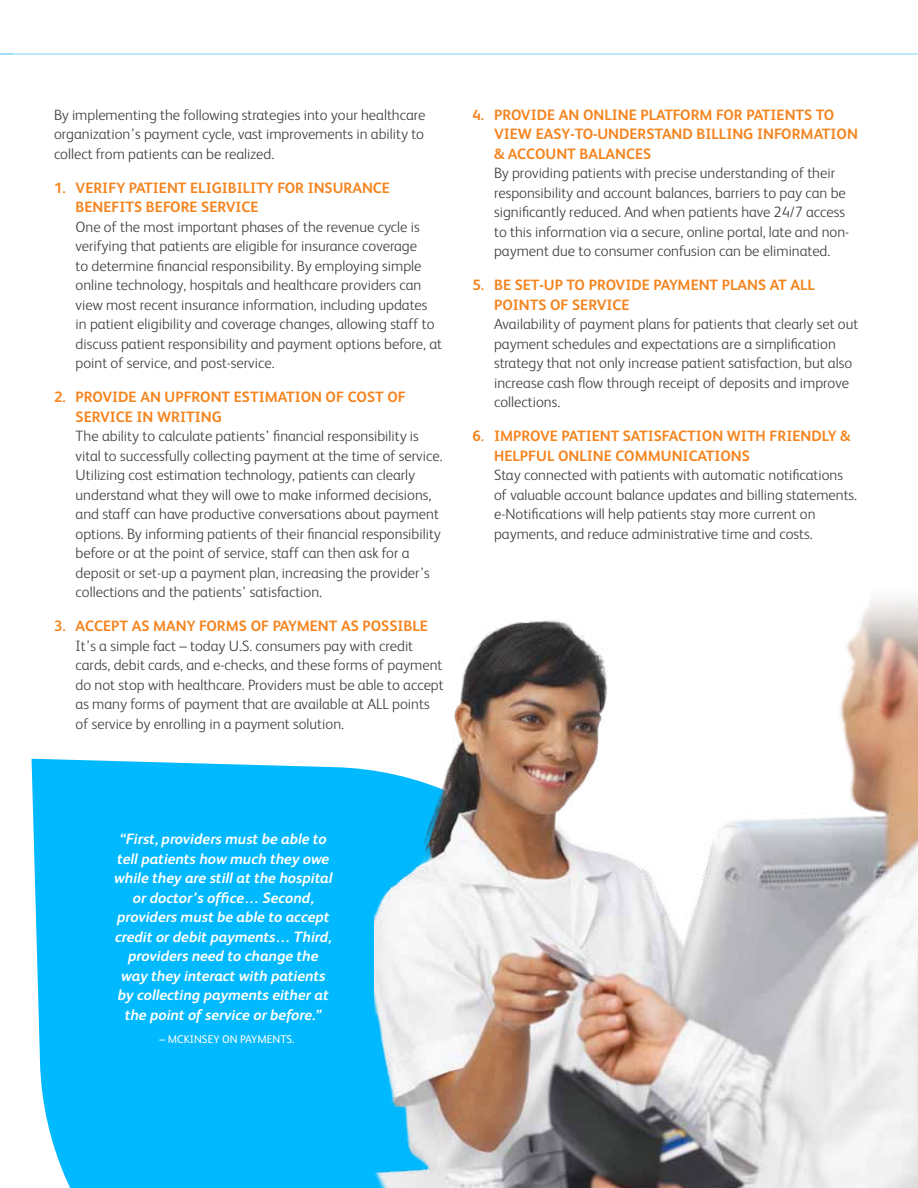
<style>
.page{position:relative;width:918px;height:1188px;background:#fff}
.page>*{position:absolute;margin:0;border:0;box-sizing:border-box;transform-origin:0 0}
.t1{font:300 15px/19.5px "FS Albert";color:#404042}
.t2{font:700 15px/19.5px "FS Albert";color:#f5841e}
.t3{font:italic 700 15px/19.5px "FS Albert";color:#fff;text-align:center}
.t4{font:11.25px "FS Albert";color:#fff}
</style>
<div class="page">
<hr style="left:0;top:54px;width:918px;height:1px;background:#7ed3f7">
<div style="left:32px;top:759px;width:343px;height:429px;background:#00b9ff"></div>
<img style="left:375px;top:598px;width:543px;height:590px">
<p class="t1" style="left:54px;top:104px;width:373px;text-align:justify">By implementing the following strategies into your healthcare organization’s payment cycle, vast improvements in ability to collect from patients can be realized.</p>
<p class="t2" style="left:76px;top:177px;width:316px;text-indent:-22px">1. VERIFY PATIENT ELIGIBILITY FOR INSURANCE<br>BENEFITS BEFORE SERVICE</p>
<p class="t1" style="left:76px;top:216px;width:368px">One of the most important phases of the revenue cycle is verifying that patients are eligible for insurance coverage<br>to determine financial responsibility. By employing simple online technology, hospitals and healthcare providers can view most recent insurance information, including updates in patient eligibility and coverage changes, allowing staff to discuss patient responsibility and payment options before, at point of service, and post-service.</p>
<p class="t2" style="left:76px;top:387px;width:332px;text-indent:-22px">2. PROVIDE AN UPFRONT ESTIMATION OF COST OF<br>SERVICE IN WRITING</p>
<p class="t1" style="left:76px;top:426px;width:369px">The ability to calculate patients’ financial responsibility is vital to successfully collecting payment at the time of service.<br>Utilizing cost estimation technology, patients can clearly understand what they will owe to make informed decisions, and staff can have productive conversations about payment options. By informing patients of their financial responsibility before or at the point of service, staff can then ask for a deposit or set-up a payment plan, increasing the provider’s collections and the patients’ satisfaction.</p>
<p class="t2" style="left:54px;top:616px;width:375px">3. ACCEPT AS MANY FORMS OF PAYMENT AS POSSIBLE</p>
<p class="t1" style="left:76px;top:635px;width:370px">It’s a simple fact – today U.S. consumers pay with credit cards, debit cards, and e-checks, and these forms of payment do not stop with healthcare. Providers must be able to accept as many forms of payment that are available at ALL points of service by enrolling in a payment solution.</p>
<p class="t2" style="left:494px;top:104px;width:365px;text-indent:-22px">4. PROVIDE AN ONLINE PLATFORM FOR PATIENTS TO<br>VIEW EASY-TO-UNDERSTAND BILLING INFORMATION &amp; ACCOUNT BALANCES</p>
<p class="t1" style="left:494px;top:162px;width:357px">By providing patients with precise understanding of their responsibility and account balances, barriers to pay can be significantly reduced. And when patients have 24/7 access to this information via a secure, online portal, late and non&shy;payment due to consumer confusion can be eliminated.</p>
<p class="t2" style="left:494px;top:275px;width:322px;text-indent:-22px">5. BE SET-UP TO PROVIDE PAYMENT PLANS AT ALL<br>POINTS OF SERVICE</p>
<p class="t1" style="left:494px;top:314px;width:366px">Availability of payment plans for patients that clearly set out payment schedules and expectations are a simplification strategy that not only increase patient satisfaction, but also increase cash flow through receipt of deposits and improve collections.</p>
<p class="t2" style="left:494px;top:426px;width:358px;text-indent:-22px">6. IMPROVE PATIENT SATISFACTION WITH FRIENDLY &amp;<br>HELPFUL ONLINE COMMUNICATIONS</p>
<p class="t1" style="left:494px;top:465px;width:365px">Stay connected with patients with automatic notifications of valuable account balance updates and billing statements. e-Notifications will help patients stay more current on payments, and reduce administrative time and costs.</p>
<p class="t3" style="left:114px;top:829px;width:220px">“First, providers must be able to tell patients how much they owe while they are still at the hospital or doctor’s office… Second, providers must be able to accept credit or debit payments… Third, providers need to change the way they interact with patients by collecting payments either at the point of service or before.”</p>
<p class="t4" style="left:160px;top:1032px;width:137px">– MCKINSEY ON PAYMENTS.</p>
</div>
